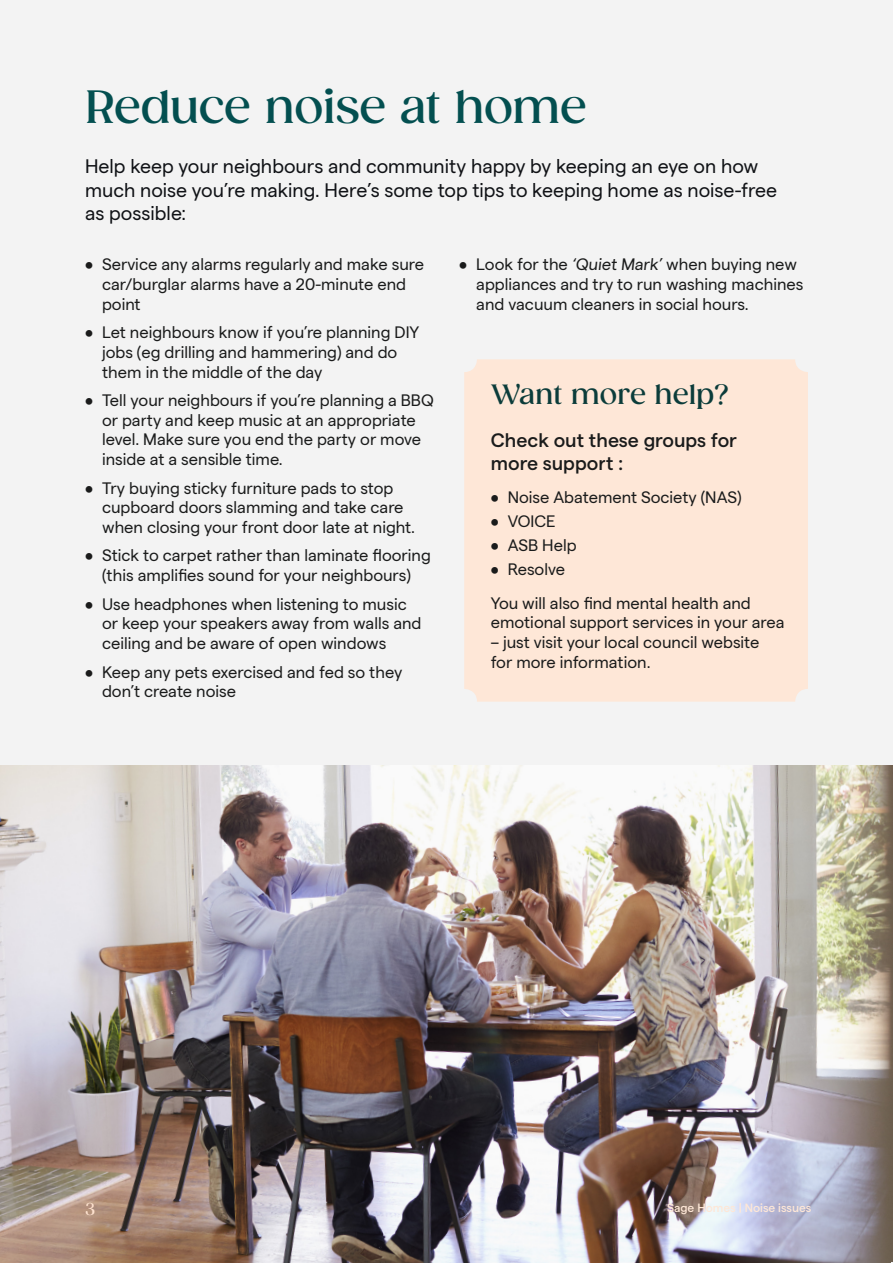
<style>
.page{position:relative;width:893px;height:1263px;background:#f3f3f3}
.page>*{position:absolute;margin:0;border:0;box-sizing:border-box;transform-origin:0 0}
.t1{font:500 45px "Gazpacho";letter-spacing:-.015em;color:#034f50}
.t2{font:500 27px "Gazpacho";color:#0b3c3a}
.t3{font:19.5px/23.4px "Matter SQ";color:#101216}
.t4{font:500 19.5px/23.4px "Matter";color:#1a1b1b}
.t5{font:16.5px/19.8px "Matter SQ";color:#1a1b1b}
.t6{font:500 16.5px "Gazpacho";color:#fee2cf}
.t7{font:500 12px "Matter";color:#fee7d7}
</style>
<div class="page">
<img style="left:0;top:765px;width:893px;height:498px">
<div style="left:464px;top:359px;width:344px;height:343px;background:#fee7d7;border-radius:13px"></div>
<h1 class="t1" style="left:85px;top:80px;width:503px">Reduce noise at home</h1>
<p class="t3" style="left:85px;top:153px;width:694px">Help keep your neighbours and community happy by keeping an eye on how much noise you’re making. Here’s some top tips to keeping home as noise-free as possible:</p>
<p class="t5" style="left:102px;top:253px;width:324px;text-indent:-17px">• Service any alarms regularly and make sure car/burglar alarms have a 20-minute end point</p>
<p class="t5" style="left:102px;top:321px;width:319px;text-indent:-17px">• Let neighbours know if you’re planning DIY jobs (eg drilling and hammering) and do them in the middle of the day</p>
<p class="t5" style="left:102px;top:389px;width:333px;text-indent:-17px">• Tell your neighbours if you’re planning a BBQ or party and keep music at an appropriate level. Make sure you end the party or move inside at a sensible time.</p>
<p class="t5" style="left:102px;top:476px;width:315px;text-indent:-17px">• Try buying sticky furniture pads to stop cupboard doors slamming and take care when closing your front door late at night.</p>
<p class="t5" style="left:85px;top:544px;width:347px;text-align:center">• Stick to carpet rather than laminate flooring (this amplifies sound for your neighbours)</p>
<p class="t5" style="left:102px;top:592px;width:321px;text-indent:-17px">• Use headphones when listening to music or keep your speakers away from walls and ceiling and be aware of open windows</p>
<p class="t5" style="left:102px;top:660px;width:302px;text-indent:-17px">• Keep any pets exercised and fed so they don’t create noise</p>
<p class="t5" style="left:476px;top:253px;width:329px;text-indent:-17px">• Look for the ‘Quiet Mark’ when buying new appliances and try to run washing machines and vacuum cleaners in social hours.</p>
<h2 class="t2" style="left:491px;top:378px;width:240px">Want more help?</h2>
<p class="t4" style="left:491px;top:426px;width:248px">Check out these groups for more support :</p>
<p class="t5" style="left:491px;top:486px;width:252px">• Noise Abatement Society (NAS)</p>
<p class="t5" style="left:491px;top:510px;width:66px">• VOICE</p>
<p class="t5" style="left:491px;top:534px;width:87px">• ASB Help</p>
<p class="t5" style="left:491px;top:558px;width:76px">• Resolve</p>
<p class="t5" style="left:491px;top:591px;width:295px">You will also find mental health and emotional support services in your area</p>
<p class="t5" style="left:491px;top:631px;width:270px">– just visit your local council website for more information.</p>
<p class="t6" style="left:85px;top:1199px;width:12px">3</p>
<p class="t7" style="left:667px;top:1199px;width:146px">Sage Homes | Noise issues</p>
</div>
